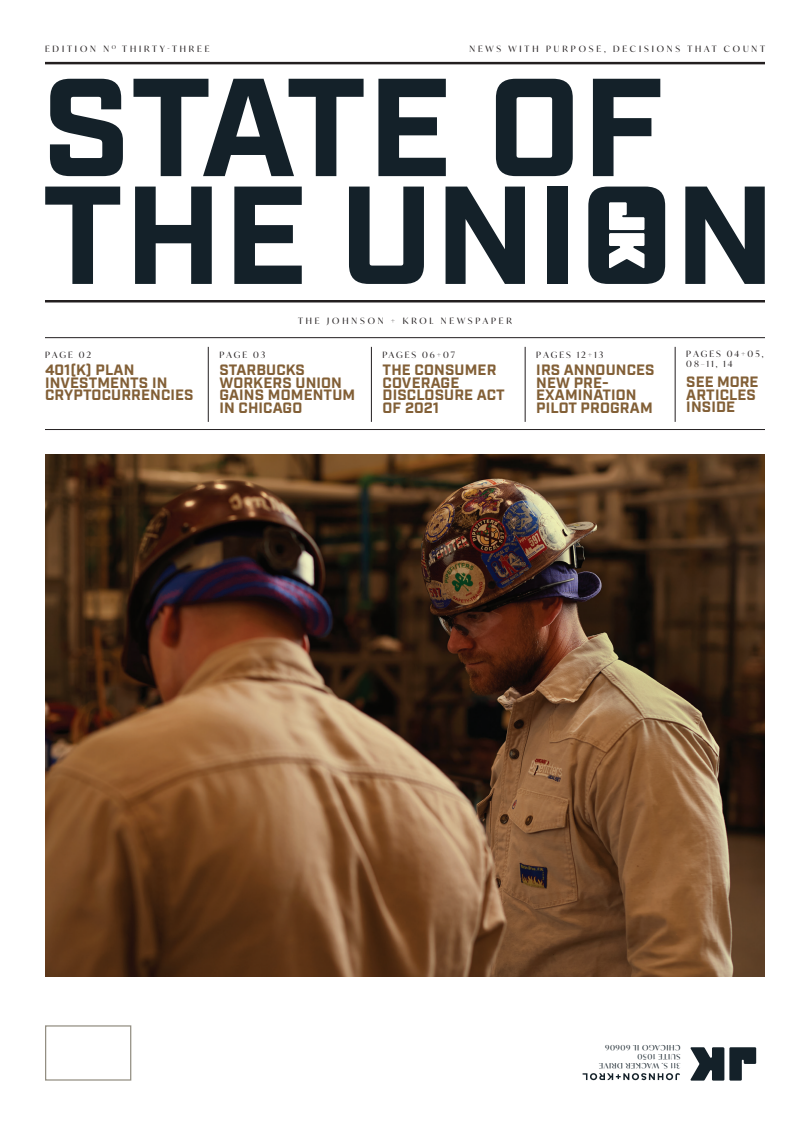
<style>
.page{position:relative;width:810px;height:1125px;background:#fff}
.page>*{position:absolute;margin:0;border:0;box-sizing:border-box;transform-origin:0 0}
.t1{font:700 15px/12.5px "Industry";letter-spacing:.01em;color:#825f36}
.t2{font:8.75px "Ivy Mode";letter-spacing:.33em;color:#231f20}
.t3{font:8.75px/10px "Ivy Mode";letter-spacing:.225em;color:#231f20}
.t4{font:8.75px "Ivy Mode";letter-spacing:.235em;color:#231f20}
.t5{font:8.75px "Ivy Mode";letter-spacing:.215em;color:#231f20}
.t6{font:7.5px/9.4px "Ivy Mode";letter-spacing:.1em;color:#142129}
</style>
<div class="page">
<svg style="left:583px;top:1073px;width:97px;height:7px"></svg>
<svg style="left:690px;top:1047px;width:66px;height:34px"></svg>
<svg style="left:50px;top:79px;width:73px;height:97px"></svg>
<svg style="left:134px;top:79px;width:230px;height:97px"></svg>
<svg style="left:378px;top:79px;width:68px;height:97px"></svg>
<svg style="left:496px;top:79px;width:77px;height:97px"></svg>
<svg style="left:593px;top:79px;width:67px;height:97px"></svg>
<svg style="left:45px;top:187px;width:75px;height:97px"></svg>
<svg style="left:135px;top:187px;width:77px;height:97px"></svg>
<svg style="left:234px;top:187px;width:68px;height:97px"></svg>
<svg style="left:349px;top:187px;width:75px;height:97px"></svg>
<svg style="left:446px;top:187px;width:79px;height:97px"></svg>
<div style="left:548px;top:187px;width:20px;height:97px;background:#142129"></div>
<svg style="left:588px;top:187px;width:77px;height:97px"></svg>
<svg style="left:685px;top:187px;width:80px;height:97px"></svg>
<img style="left:45px;top:455px;width:720px;height:521px">
<hr style="left:45px;top:300px;width:720px;height:2px;background:#231f20">
<hr style="left:45px;top:62px;width:720px;height:2px;background:#231f20">
<hr style="left:45px;top:337px;width:720px;height:1px;background:#231f20">
<hr style="left:45px;top:429px;width:720px;height:1px;background:#231f20">
<hr style="left:525px;top:347px;width:1px;height:75px;background:#231f20">
<hr style="left:675px;top:347px;width:1px;height:75px;background:#231f20">
<hr style="left:208px;top:347px;width:1px;height:75px;background:#231f20">
<hr style="left:371px;top:347px;width:1px;height:75px;background:#231f20">
<div style="left:45px;top:1025px;width:86px;height:56px;border:1px solid #938e82"></div>
<p class="t2" style="left:45px;top:43px;width:166px">EDITION N <sup>O</sup> THIRTY-THREE</p>
<p class="t2" style="left:469px;top:43px;width:297px">NEWS WITH PURPOSE, DECISIONS THAT COUNT</p>
<p class="t2" style="left:45px;top:349px;width:47px">PAGE 02</p>
<p class="t1" style="left:45px;top:364px;width:150px">401(K) PLAN<br>INVESTMENTS IN<br>CRYPTOCURRENCIES</p>
<p class="t2" style="left:298px;top:315px;width:215px">THE JOHNSON + KROL NEWSPAPER</p>
<p class="t2" style="left:219px;top:349px;width:47px">PAGE 03</p>
<p class="t5" style="left:383px;top:349px;width:74px">PAGES 06+07</p>
<p class="t1" style="left:383px;top:364px;width:124px">THE CONSUMER<br>COVERAGE<br>DISCLOSURE ACT<br>OF 2021</p>
<p class="t1" style="left:219px;top:364px;width:137px">STARBUCKS<br>WORKERS UNION<br>GAINS MOMENTUM<br>IN CHICAGO</p>
<p class="t4" style="left:536px;top:349px;width:69px">PAGES 12+13</p>
<p class="t1" style="left:536px;top:364px;width:120px">IRS ANNOUNCES<br>NEW PRE-<br>EXAMINATION<br>PILOT PROGRAM</p>
<p class="t3" style="left:686px;top:349px;width:79px">PAGES 04+05,<br>08–11, 14</p>
<p class="t1" style="left:686px;top:377px;width:74px">SEE MORE<br>ARTICLES<br>INSIDE</p>
<p class="t6" style="left:681px;top:1071px;width:83px;rotate:-180deg">311 S. WACKER DRIVE<br>SUITE 1050<br>CHICAGO IL 60606</p>
</div>
